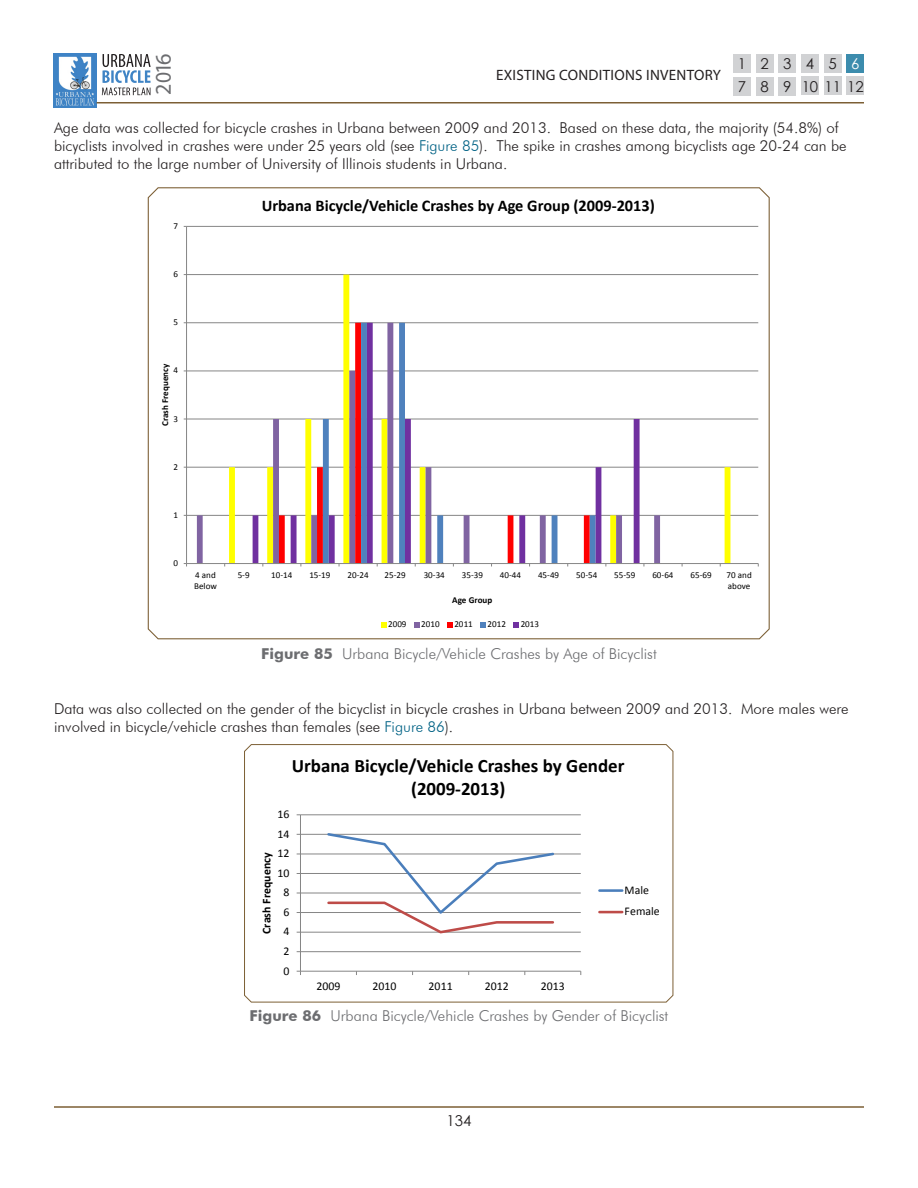
<style>
.page{position:relative;width:918px;height:1188px;background:#fff}
.page>*{position:absolute;margin:0;border:0;box-sizing:border-box;transform-origin:0 0}
.t1{font:22.5px "Myriad Pro";color:#6c6d70}
.t2{font:700 18.9px/23.2px "Calibri";color:#000;text-align:center}
.t3{font:700 16.35px "Calibri";color:#000}
.t4{font:300 15px/18px "Futura BT";color:#231f20}
.t5{font:300 15px "Futura BT";color:#6c6d70}
.t6{font:15px "Myriad Pro";letter-spacing:.02em;color:#231f20}
.t7{font:15px "Century Gothic";color:#231f20}
.t8{font:11.85px/21.5px "Calibri";color:#000}
.t9{font:700 11.85px "Calibri";letter-spacing:.005em;color:#000}
.t10{font:9px/11.1px "Calibri";color:#000}
.t11{font:700 9px "Calibri";letter-spacing:.005em;color:#000}
.s1{color:#006285}
.s2{color:#fff}
.s3{font-weight:700}
</style>
<div class="page">
<hr style="left:54px;top:1106px;width:810px;height:2px;background:#7c5f35">
<img style="left:54px;top:54px;width:43px;height:54px">
<hr style="left:97px;top:102px;width:767px;height:2px;background:#7c5f35">
<svg style="left:102px;top:54px;width:49px;height:41px"></svg>
<div style="left:824px;top:77px;width:17px;height:18px;background:#d1d2d4"></div>
<div style="left:847px;top:54px;width:17px;height:19px;background:#3c8cad"></div>
<div style="left:779px;top:54px;width:17px;height:19px;background:#d1d2d4"></div>
<div style="left:824px;top:54px;width:17px;height:19px;background:#d1d2d4"></div>
<div style="left:756px;top:77px;width:17px;height:18px;background:#d1d2d4"></div>
<div style="left:779px;top:77px;width:17px;height:18px;background:#d1d2d4"></div>
<div style="left:801px;top:77px;width:18px;height:18px;background:#d1d2d4"></div>
<div style="left:733px;top:77px;width:18px;height:18px;background:#d1d2d4"></div>
<div style="left:847px;top:77px;width:17px;height:18px;background:#d1d2d4"></div>
<div style="left:756px;top:54px;width:17px;height:19px;background:#d1d2d4"></div>
<div style="left:801px;top:54px;width:18px;height:19px;background:#d1d2d4"></div>
<div style="left:733px;top:54px;width:18px;height:19px;background:#d1d2d4"></div>
<svg style="left:147px;top:187px;width:623px;height:453px"></svg>
<svg style="left:244px;top:744px;width:430px;height:259px"></svg>
<h1 class="t1" style="left:149px;top:95px;width:43px;rotate:-90deg">2016</h1>
<p class="t4" style="left:54px;top:119px;width:794px">Age data was collected for bicycle crashes in Urbana between 2009 and 2013. Based on these data, the majority (54.8%) of bicyclists involved in crashes were under 25 years old (see <span class="s1">Figure 85</span>). The spike in crashes among bicyclists age 20-24 can be attributed to the large number of University of Illinois students in Urbana.</p>
<p class="t7" style="left:738px;top:53px;width:32px">1 2</p>
<p class="t7" style="left:806px;top:53px;width:10px">4</p>
<p class="t7" style="left:783px;top:53px;width:10px">3</p>
<p class="t7" style="left:829px;top:53px;width:32px">5 <span class="s2">6</span></p>
<p class="t6" style="left:496px;top:66px;width:226px">EXISTING CONDITIONS INVENTORY</p>
<p class="t7" style="left:738px;top:76px;width:127px">7 8 9 10 11 12</p>
<p class="t10" style="left:174px;top:220px;width:6px">7</p>
<p class="t10" style="left:174px;top:269px;width:6px">6</p>
<p class="t10" style="left:174px;top:317px;width:6px">5</p>
<p class="t11" style="left:160px;top:426px;width:64px;rotate:-90deg">Crash Frequency</p>
<p class="t10" style="left:174px;top:365px;width:6px">4</p>
<p class="t10" style="left:174px;top:413px;width:6px">3</p>
<p class="t10" style="left:174px;top:461px;width:6px">2</p>
<p class="t10" style="left:174px;top:509px;width:6px">1</p>
<p class="t10" style="left:174px;top:558px;width:6px">0</p>
<p class="t3" style="left:262px;top:195px;width:395px">Urbana Bicycle/Vehicle Crashes by Age Group (2009-2013)</p>
<p class="t10" style="left:194px;top:569px;width:24px">4 and<br>Below</p>
<p class="t10" style="left:238px;top:569px;width:13px">5-9</p>
<p class="t10" style="left:271px;top:569px;width:23px">10-14</p>
<p class="t10" style="left:309px;top:569px;width:23px">15-19</p>
<p class="t10" style="left:347px;top:569px;width:23px">20-24</p>
<p class="t10" style="left:385px;top:569px;width:23px">25-29</p>
<p class="t10" style="left:424px;top:569px;width:23px">30-34</p>
<p class="t10" style="left:462px;top:569px;width:23px">35-39</p>
<p class="t10" style="left:500px;top:569px;width:23px">40-44</p>
<p class="t10" style="left:538px;top:569px;width:23px">45-49</p>
<p class="t10" style="left:576px;top:569px;width:23px">50-54</p>
<p class="t10" style="left:614px;top:569px;width:23px">55-59</p>
<p class="t10" style="left:652px;top:569px;width:23px">60-64</p>
<p class="t10" style="left:690px;top:569px;width:23px">65-69</p>
<p class="t10" style="left:727px;top:569px;width:27px">70 and above</p>
<p class="t11" style="left:452px;top:594px;width:42px">Age Group</p>
<p class="t10" style="left:388px;top:619px;width:20px">2009</p>
<p class="t10" style="left:421px;top:619px;width:20px">2010</p>
<p class="t10" style="left:454px;top:619px;width:20px">2011</p>
<p class="t10" style="left:488px;top:619px;width:20px">2012</p>
<p class="t10" style="left:521px;top:619px;width:20px">2013</p>
<p class="t5" style="left:261px;top:645px;width:397px"><span class="s3">Figure 85</span> Urbana Bicycle/Vehicle Crashes by Age of Bicyclist</p>
<p class="t4" style="left:54px;top:699px;width:796px">Data was also collected on the gender of the bicyclist in bicycle crashes in Urbana between 2009 and 2013. More males were involved in bicycle/vehicle crashes than females (see <span class="s1">Figure 86</span>).</p>
<p class="t2" style="left:292px;top:754px;width:334px">Urbana Bicycle/Vehicle Crashes by Gender (2009-2013)</p>
<p class="t8" style="left:277px;top:804px;width:13px">16</p>
<p class="t8" style="left:277px;top:823px;width:13px">14</p>
<p class="t8" style="left:277px;top:843px;width:13px">12</p>
<p class="t9" style="left:259px;top:934px;width:83px;rotate:-90deg">Crash Frequency</p>
<p class="t8" style="left:277px;top:862px;width:13px">10</p>
<p class="t8" style="left:283px;top:882px;width:7px">8</p>
<p class="t8" style="left:283px;top:901px;width:7px">6</p>
<p class="t8" style="left:283px;top:921px;width:7px">4</p>
<p class="t8" style="left:283px;top:940px;width:7px">2</p>
<p class="t8" style="left:283px;top:960px;width:7px">0</p>
<p class="t8" style="left:316px;top:975px;width:26px">2009</p>
<p class="t8" style="left:373px;top:975px;width:26px">2010</p>
<p class="t8" style="left:429px;top:975px;width:26px">2011</p>
<p class="t8" style="left:485px;top:975px;width:26px">2012</p>
<p class="t8" style="left:541px;top:975px;width:26px">2013</p>
<p class="t8" style="left:625px;top:879px;width:37px">Male<br>Female</p>
<p class="t5" style="left:250px;top:1006px;width:420px"><span class="s3">Figure 86</span> Urbana Bicycle/Vehicle Crashes by Gender of Bicyclist</p>
<p class="t7" style="left:447px;top:1110px;width:26px">134</p>
</div>
